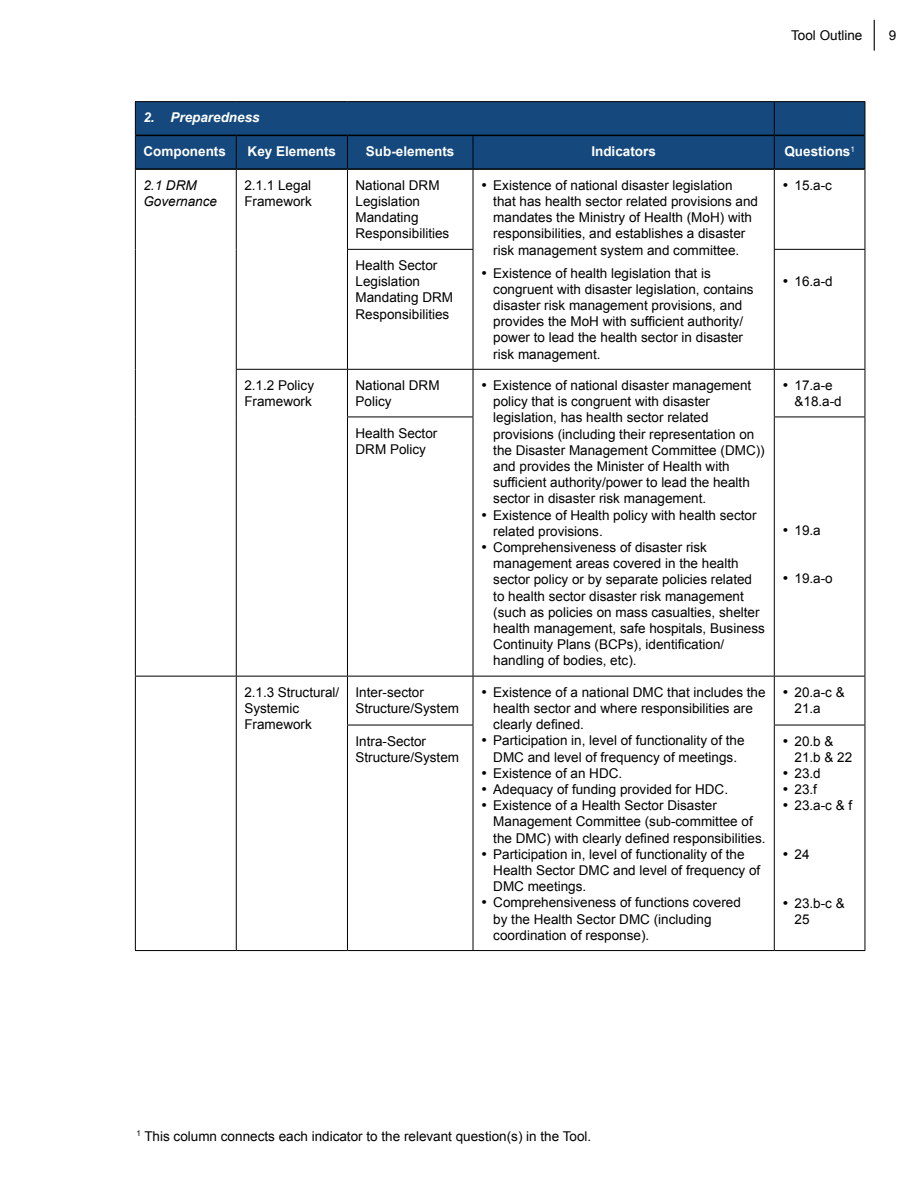
<style>
.page{position:relative;width:918px;height:1188px;background:#fff}
.page>*{position:absolute;margin:0;border:0;box-sizing:border-box;transform-origin:0 0}
.t1{font:13.5px/16.2px "Arial";color:#000}
.t2{font:700 13.5px "Arial";color:#fff}
.t3{font:italic 13.5px/16.2px "Arial";color:#000}
.t4{font:italic 700 13.5px "Arial";color:#fff}
</style>
<div class="page">
<hr style="left:874px;top:20px;width:1px;height:31px;background:#000">
<div style="left:136px;top:102px;width:729px;height:66px;background:#15497d"></div>
<hr style="left:135px;top:135px;width:1px;height:34px;background:#000">
<hr style="left:236px;top:136px;width:1px;height:32px;background:#000">
<hr style="left:347px;top:136px;width:1px;height:32px;background:#000">
<hr style="left:473px;top:136px;width:1px;height:32px;background:#000">
<hr style="left:774px;top:136px;width:1px;height:32px;background:#000">
<hr style="left:865px;top:135px;width:1px;height:34px;background:#000">
<hr style="left:135px;top:169px;width:1px;height:80px;background:#000">
<hr style="left:236px;top:170px;width:1px;height:79px;background:#000">
<hr style="left:347px;top:170px;width:1px;height:79px;background:#000">
<hr style="left:473px;top:170px;width:1px;height:79px;background:#000">
<hr style="left:774px;top:170px;width:1px;height:79px;background:#000">
<hr style="left:865px;top:169px;width:1px;height:80px;background:#000">
<hr style="left:135px;top:249px;width:1px;height:120px;background:#000">
<hr style="left:236px;top:249px;width:1px;height:120px;background:#000">
<hr style="left:347px;top:249px;width:126px;height:1px;background:#000">
<hr style="left:347px;top:250px;width:1px;height:119px;background:#000">
<hr style="left:473px;top:250px;width:1px;height:119px;background:#000">
<hr style="left:774px;top:249px;width:91px;height:1px;background:#000">
<hr style="left:774px;top:250px;width:1px;height:119px;background:#000">
<hr style="left:865px;top:250px;width:1px;height:119px;background:#000">
<hr style="left:135px;top:369px;width:1px;height:48px;background:#000">
<hr style="left:236px;top:369px;width:111px;height:1px;background:#000">
<hr style="left:236px;top:370px;width:1px;height:47px;background:#000">
<hr style="left:347px;top:369px;width:126px;height:1px;background:#000">
<hr style="left:347px;top:370px;width:1px;height:47px;background:#000">
<hr style="left:473px;top:369px;width:301px;height:1px;background:#000">
<hr style="left:473px;top:370px;width:1px;height:47px;background:#000">
<hr style="left:774px;top:369px;width:91px;height:1px;background:#000">
<hr style="left:774px;top:370px;width:1px;height:47px;background:#000">
<hr style="left:865px;top:370px;width:1px;height:47px;background:#000">
<hr style="left:135px;top:417px;width:1px;height:259px;background:#000">
<hr style="left:236px;top:417px;width:1px;height:259px;background:#000">
<hr style="left:347px;top:417px;width:126px;height:1px;background:#000">
<hr style="left:347px;top:417px;width:1px;height:259px;background:#000">
<hr style="left:473px;top:417px;width:1px;height:259px;background:#000">
<hr style="left:774px;top:417px;width:91px;height:1px;background:#000">
<hr style="left:774px;top:417px;width:1px;height:259px;background:#000">
<hr style="left:865px;top:417px;width:1px;height:259px;background:#000">
<hr style="left:135px;top:676px;width:101px;height:1px;background:#000">
<hr style="left:135px;top:677px;width:1px;height:48px;background:#000">
<hr style="left:236px;top:676px;width:111px;height:1px;background:#000">
<hr style="left:236px;top:677px;width:1px;height:48px;background:#000">
<hr style="left:347px;top:676px;width:126px;height:1px;background:#000">
<hr style="left:347px;top:677px;width:1px;height:48px;background:#000">
<hr style="left:473px;top:676px;width:301px;height:1px;background:#000">
<hr style="left:473px;top:677px;width:1px;height:48px;background:#000">
<hr style="left:774px;top:676px;width:91px;height:1px;background:#000">
<hr style="left:774px;top:677px;width:1px;height:48px;background:#000">
<hr style="left:865px;top:677px;width:1px;height:48px;background:#000">
<hr style="left:135px;top:725px;width:1px;height:225px;background:#000">
<hr style="left:236px;top:725px;width:1px;height:225px;background:#000">
<hr style="left:347px;top:725px;width:126px;height:1px;background:#000">
<hr style="left:347px;top:725px;width:1px;height:225px;background:#000">
<hr style="left:473px;top:725px;width:1px;height:225px;background:#000">
<hr style="left:774px;top:725px;width:91px;height:1px;background:#000">
<hr style="left:774px;top:725px;width:1px;height:225px;background:#000">
<hr style="left:865px;top:725px;width:1px;height:225px;background:#000">
<hr style="left:135px;top:950px;width:101px;height:1px;background:#000">
<hr style="left:236px;top:950px;width:111px;height:1px;background:#000">
<hr style="left:347px;top:950px;width:126px;height:1px;background:#000">
<hr style="left:473px;top:950px;width:301px;height:1px;background:#000">
<hr style="left:774px;top:950px;width:91px;height:1px;background:#000">
<hr style="left:136px;top:168px;width:100px;height:2px;background:#000">
<hr style="left:236px;top:168px;width:111px;height:2px;background:#000">
<hr style="left:347px;top:168px;width:126px;height:2px;background:#000">
<hr style="left:473px;top:168px;width:301px;height:2px;background:#000">
<hr style="left:774px;top:168px;width:91px;height:2px;background:#000">
<hr style="left:135px;top:102px;width:1px;height:33px;background:#000">
<hr style="left:135px;top:101px;width:101px;height:1px;background:#000">
<hr style="left:236px;top:101px;width:111px;height:1px;background:#000">
<hr style="left:347px;top:101px;width:126px;height:1px;background:#000">
<hr style="left:473px;top:101px;width:301px;height:1px;background:#000">
<hr style="left:774px;top:101px;width:91px;height:1px;background:#000">
<hr style="left:774px;top:102px;width:1px;height:33px;background:#000">
<hr style="left:865px;top:102px;width:1px;height:33px;background:#000">
<hr style="left:136px;top:135px;width:100px;height:1px;background:#000">
<hr style="left:236px;top:135px;width:111px;height:1px;background:#000">
<hr style="left:347px;top:135px;width:126px;height:1px;background:#000">
<hr style="left:473px;top:135px;width:301px;height:1px;background:#000">
<hr style="left:774px;top:135px;width:91px;height:1px;background:#000">
<p class="t1" style="left:791px;top:27px;width:73px">Tool Outline</p>
<p class="t1" style="left:889px;top:27px;width:9px">9</p>
<p class="t4" style="left:143px;top:109px;width:118px">2. Preparedness</p>
<p class="t2" style="left:143px;top:142px;width:84px">Components</p>
<p class="t2" style="left:248px;top:142px;width:90px">Key Elements</p>
<p class="t2" style="left:366px;top:142px;width:90px">Sub-elements</p>
<p class="t2" style="left:591px;top:142px;width:66px">Indicators</p>
<p class="t2" style="left:784px;top:142px;width:72px">Questions<sup>1</sup></p>
<p class="t3" style="left:143px;top:177px;width:75px">2.1 DRM<br>Governance</p>
<p class="t1" style="left:244px;top:177px;width:69px">2.1.1 Legal<br>Framework</p>
<p class="t1" style="left:356px;top:177px;width:95px">National DRM<br>Legislation<br>Mandating<br>Responsibilities</p>
<p class="t1" style="left:493px;top:177px;width:266px;text-indent:-12px">• Existence of national disaster legislation that has health sector related provisions and mandates the Ministry of Health (MoH) with responsibilities, and establishes a disaster risk management system and committee.</p>
<p class="t1" style="left:493px;top:265px;width:262px;text-indent:-12px">• Existence of health legislation that is congruent with disaster legislation, contains disaster risk management provisions, and provides the MoH with sufficient authority/ power to lead the health sector in disaster risk management.</p>
<p class="t1" style="left:782px;top:177px;width:51px">• 15.a-c</p>
<p class="t1" style="left:356px;top:257px;width:99px">Health Sector<br>Legislation<br>Mandating DRM<br>Responsibilities</p>
<p class="t1" style="left:782px;top:273px;width:52px">• 16.a-d</p>
<p class="t1" style="left:244px;top:377px;width:71px">2.1.2 Policy<br>Framework</p>
<p class="t1" style="left:356px;top:377px;width:86px">National DRM<br>Policy</p>
<p class="t1" style="left:493px;top:377px;width:273px;text-indent:-12px">• Existence of national disaster management policy that is congruent with disaster legislation, has health sector related provisions (including their representation on the Disaster Management Committee (DMC)) and provides the Minister of Health with sufficient authority/power to lead the health sector in disaster risk management.</p>
<p class="t1" style="left:493px;top:507px;width:265px;text-indent:-12px">• Existence of Health policy with health sector related provisions.</p>
<p class="t1" style="left:493px;top:539px;width:273px;text-indent:-12px">• Comprehensiveness of disaster risk management areas covered in the health sector policy or by separate policies related to health sector disaster risk management (such as policies on mass casualties, shelter health management, safe hospitals, Business Continuity Plans (BCPs), identification/ handling of bodies, etc).</p>
<p class="t1" style="left:356px;top:425px;width:83px">Health Sector<br>DRM Policy</p>
<p class="t1" style="left:795px;top:377px;width:49px;text-indent:-12px">• 17.a-e &amp;18.a-d</p>
<p class="t1" style="left:782px;top:522px;width:40px">• 19.a</p>
<p class="t1" style="left:782px;top:571px;width:52px">• 19.a-o</p>
<p class="t1" style="left:244px;top:684px;width:96px">2.1.3 Structural/<br>Systemic<br>Framework</p>
<p class="t1" style="left:356px;top:684px;width:105px">Inter-sector<br>Structure/System</p>
<p class="t1" style="left:493px;top:684px;width:274px;text-indent:-12px">• Existence of a national DMC that includes the health sector and where responsibilities are clearly defined.</p>
<p class="t1" style="left:481px;top:733px;width:265px;text-align:center">• Participation in, level of functionality of the<br>DMC and level of frequency of meetings.</p>
<p class="t1" style="left:481px;top:765px;width:143px">• Existence of an HDC.</p>
<p class="t1" style="left:481px;top:781px;width:249px">• Adequacy of funding provided for HDC.</p>
<p class="t1" style="left:493px;top:797px;width:274px;text-indent:-12px">• Existence of a Health Sector Disaster<br>Management Committee (sub-committee of the DMC) with clearly defined responsibilities.</p>
<p class="t1" style="left:493px;top:846px;width:269px;text-indent:-12px">• Participation in, level of functionality of the<br>Health Sector DMC and level of frequency of<br>DMC meetings.</p>
<p class="t1" style="left:493px;top:895px;width:249px;text-indent:-12px">• Comprehensiveness of functions covered by the Health Sector DMC (including coordination of response).</p>
<p class="t1" style="left:795px;top:684px;width:52px;text-indent:-12px">• 20.a-c &amp;<br>21.a</p>
<p class="t1" style="left:356px;top:733px;width:105px">Intra-Sector<br>Structure/System</p>
<p class="t1" style="left:795px;top:733px;width:59px;text-indent:-12px">• 20.b &amp;<br>21.b &amp; 22</p>
<p class="t1" style="left:782px;top:765px;width:40px">• 23.d</p>
<p class="t1" style="left:782px;top:782px;width:36px">• 23.f</p>
<p class="t1" style="left:782px;top:798px;width:71px">• 23.a-c &amp; f</p>
<p class="t1" style="left:782px;top:846px;width:29px">• 24</p>
<p class="t1" style="left:795px;top:895px;width:52px;text-indent:-12px">• 23.b-c &amp;<br>25</p>
<p class="t1" style="left:136px;top:1128px;width:456px"><sup>1</sup> This column connects each indicator to the relevant question(s) in the Tool.</p>
</div>
